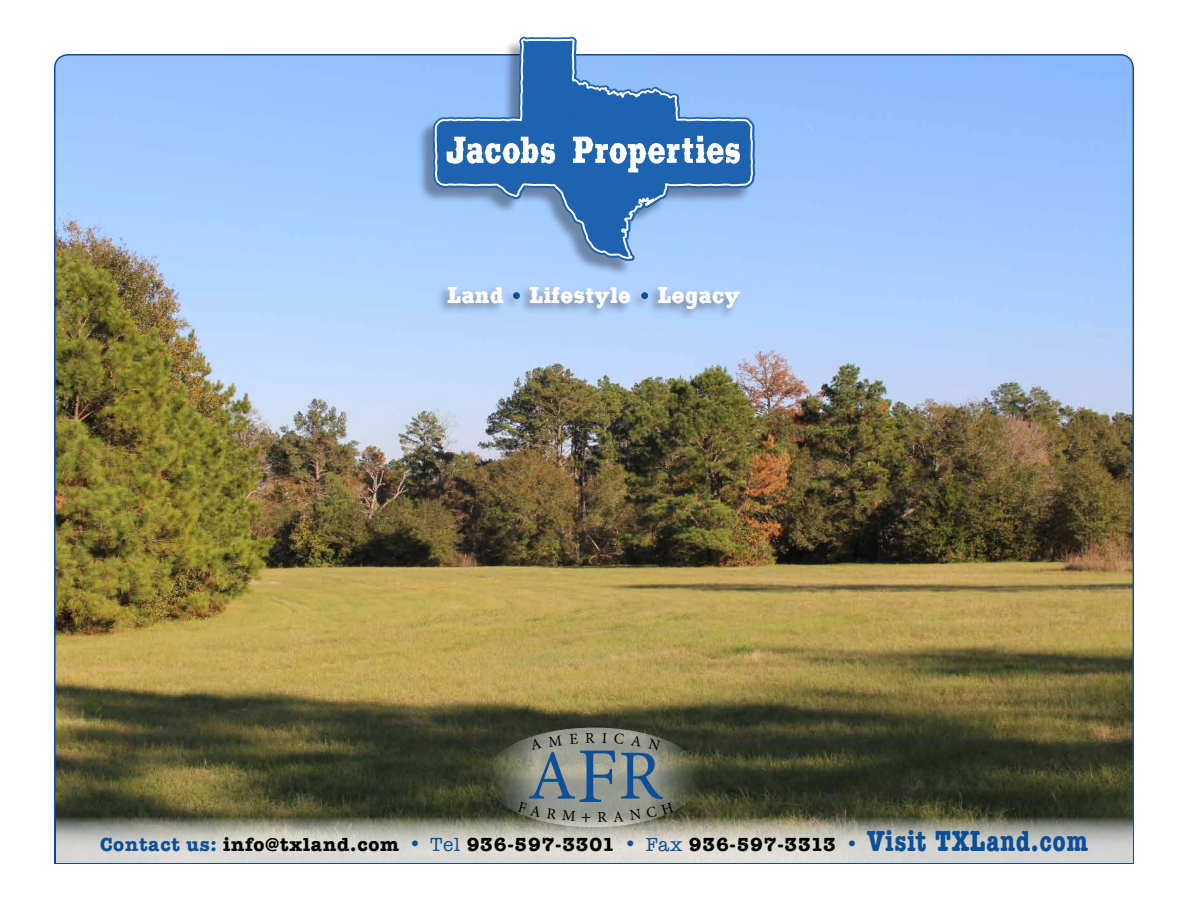
<style>
.page{position:relative;width:1188px;height:918px;background:#fff}
.page>*{position:absolute;margin:0;border:0;box-sizing:border-box;transform-origin:0 0}
.t1{font:79.05px "Minion Pro";color:#0e4e96}
.t2{font:70.5px "Minion Pro";color:#0e4e96}
.t3{font:900 30.3px "Saddlebag";color:#fff;scale:.71 1}
.t4{font:700 19.5px "American Typewriter";letter-spacing:.04em;color:#000}
.t5{font:15.3px "Minion Pro";color:#000}
.s1{font-size:19.5px;color:#0e4e96}
.s2{font-size:70.5px}
.s3{color:#0e4e96}
.s4{font-family:"Saddlebag";font-weight:900;color:#0e4e96}
.s5{font-weight:400;color:#0e4e96}
.s6{font-stretch:condensed;font-size:30px;color:#0e4e96}
</style>
<div class="page">
<img style="left:54px;top:54px;width:1080px;height:810px">
<div style="left:417px;top:39px;width:336px;height:238px;background:#000;opacity:.35"></div>
<svg style="left:433px;top:37px;width:322px;height:224px"></svg>
<svg style="left:435px;top:39px;width:318px;height:220px;background:#71a1da"></svg>
<svg style="left:446px;top:137px;width:109px;height:27px"></svg>
<svg style="left:573px;top:136px;width:167px;height:37px"></svg>
<div style="left:435px;top:284px;width:307px;height:37px;background:#000;opacity:.35"></div>
<svg style="left:514px;top:293px;width:6px;height:6px"></svg>
<svg style="left:642px;top:293px;width:6px;height:6px"></svg>
<svg style="left:56px;top:817px;width:1076px;height:45px;background:#bbbbb0"></svg>
<svg style="left:485px;top:728px;width:218px;height:99px;background:#898b7d"></svg>
<svg style="left:530px;top:738px;width:12px;height:12px"></svg>
<svg style="left:548px;top:735px;width:14px;height:12px"></svg>
<svg style="left:570px;top:734px;width:8px;height:10px"></svg>
<svg style="left:602px;top:733px;width:5px;height:10px"></svg>
<svg style="left:614px;top:733px;width:10px;height:12px"></svg>
<svg style="left:631px;top:735px;width:11px;height:12px"></svg>
<svg style="left:648px;top:738px;width:13px;height:13px"></svg>
<svg style="left:518px;top:802px;width:58px;height:19px"></svg>
<svg style="left:582px;top:813px;width:8px;height:9px"></svg>
<svg style="left:598px;top:812px;width:9px;height:10px"></svg>
<svg style="left:613px;top:802px;width:61px;height:20px"></svg>
<h3 class="t3" style="left:448px;top:279px;width:414px">Land <span class="s1">•</span> Lifestyle <span class="s1">•</span> Legacy</h3>
<p class="t5" style="left:585px;top:728px;width:11px">R</p>
<h2 class="t2" style="left:528px;top:729px;width:50px">A</h2>
<h1 class="t1" style="left:576px;top:724px;width:87px">F<span class="s2">R</span></h1>
<p class="t4" style="left:100px;top:827px;width:989px"><span class="s3">Contact us:</span> info@txland.com <span class="s4">•</span> <span class="s5">Tel</span> 936-597-3301 <span class="s4">•</span> <span class="s5">Fax</span> 936-597-3313 <span class="s4">•</span> <span class="s6">Visit TXLand.com</span></p>
</div>
